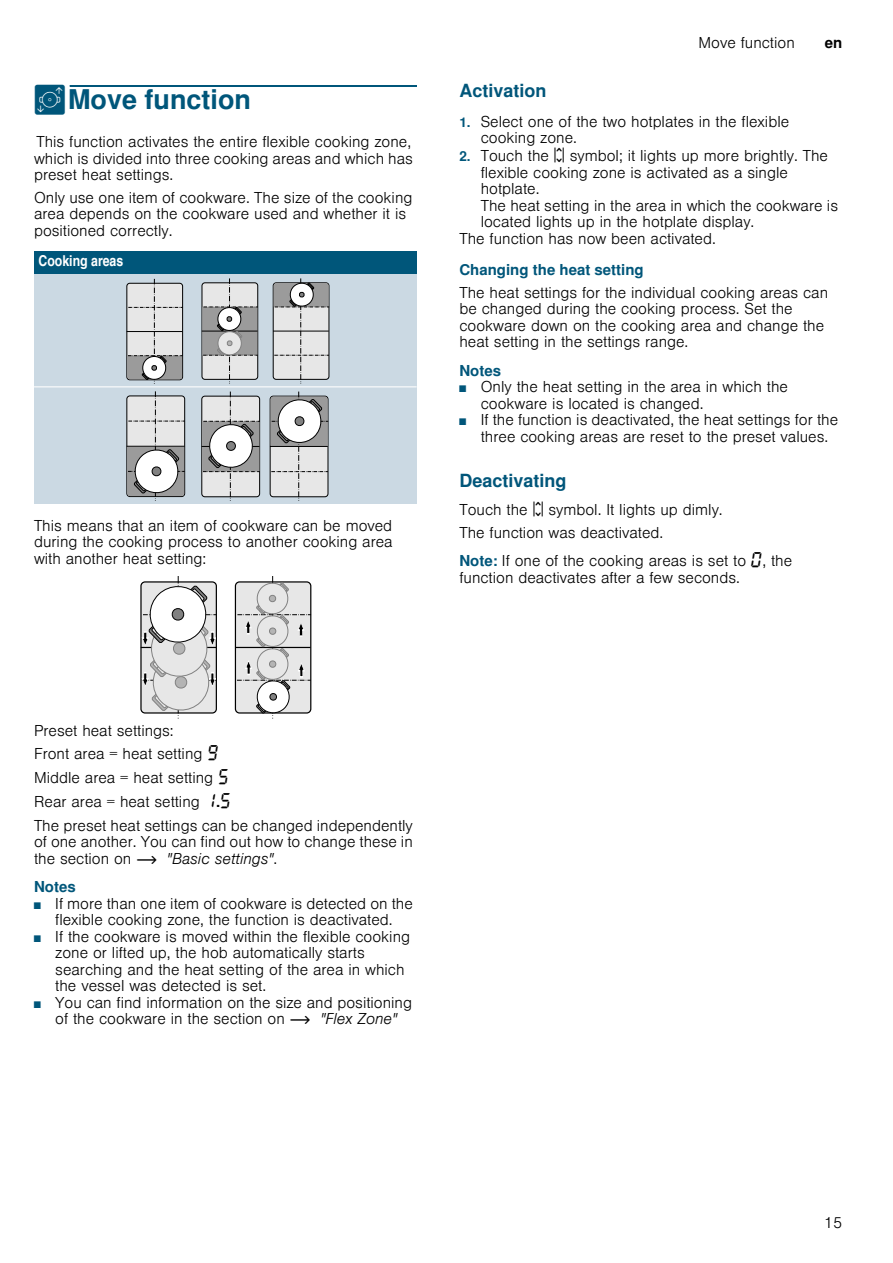
<style>
.page{position:relative;width:893px;height:1263px;background:#fff}
.page>*{position:absolute;margin:0;border:0;box-sizing:border-box;transform-origin:0 0}
.t1{font:700 27px "Nimbus San L";color:#00567a}
.t2{font:700 18px "Nimbus San L";color:#00567a}
.t3{font:300 15px/16.5px "Nimbus San L";color:#000}
.t4{font:700 15px "Nimbus San L";color:#00567a}
.t5{font:15px "Nimbus San L Bol Con";color:#fff}
.t6{font:700 15px "Nimbus San L";color:#000}
.s1{font-family:"BSH Symb PG2";font-weight:400}
.s2{font-weight:700;font-size:13.5px;color:#00567a}
.s3{font-family:"BSH Symb PH4";font-weight:400;font-size:16.5px}
.s4{font-size:9px;color:#00567a}
.s5{font-weight:700;color:#00567a}
.s6{font-family:"BSH Symb All";font-weight:400;font-size:16.5px}
.s7{font-weight:700}
.s8{font-family:"BSH Symb PH1";font-weight:400}
.s9{font-style:italic}
</style>
<div class="page">
<div style="left:70px;top:85px;width:347px;height:2px;border:1px solid #00567a"></div>
<div style="left:34px;top:251px;width:382px;height:23px;background:#00567a"></div>
<div style="left:34px;top:274px;width:382px;height:113px;background:#cbd9e3"></div>
<div style="left:34px;top:387px;width:382px;height:117px;background:#cbd9e3"></div>
<hr style="left:34px;top:386px;width:382px;height:1px;background:#fff">
<svg style="left:127px;top:279px;width:56px;height:105px;background:#c7c8c9"></svg>
<hr style="left:273px;top:331px;width:56px;height:1px;background:#000">
<svg style="left:274px;top:278px;width:55px;height:105px;background:#cacbcb"></svg>
<svg style="left:202px;top:278px;width:56px;height:105px;background:#bcbdbe"></svg>
<svg style="left:127px;top:391px;width:58px;height:110px;background:#c4c6c6"></svg>
<hr style="left:201px;top:446px;width:58px;height:1px;background:#000">
<svg style="left:202px;top:392px;width:58px;height:109px;background:#c5c6c6"></svg>
<svg style="left:270px;top:392px;width:58px;height:109px;background:#c5c6c7"></svg>
<div style="left:140px;top:581px;width:77px;height:133px;border:1px solid #000;border-radius:4px"></div>
<hr style="left:141px;top:647px;width:75px;height:1px;background:#000">
<div style="left:235px;top:581px;width:76px;height:133px;border:1px solid #000;border-radius:4px"></div>
<hr style="left:235px;top:647px;width:75px;height:1px;background:#000">
<svg style="left:237px;top:576px;width:74px;height:142px;background:#d6d6d6"></svg>
<svg style="left:142px;top:576px;width:74px;height:142px"></svg>
<h1 class="t1" style="left:34px;top:83px;width:219px"><span class="s1">u</span>Move function</h1>
<p class="t3" style="left:34px;top:132px;width:380px;text-align:justify">This function activates the entire flexible cooking zone, which is divided into three cooking areas and which has preset heat settings.</p>
<p class="t3" style="left:34px;top:188px;width:380px">Only use one item of cookware. The size of the cooking area depends on the cookware used and whether it is positioned correctly.</p>
<p class="t5" style="left:39px;top:251px;width:86px">Cooking areas</p>
<p class="t3" style="left:34px;top:515px;width:360px;text-align:justify">This means that an item of cookware can be moved during the cooking process to another cooking area with another heat setting:</p>
<p class="t3" style="left:698px;top:33px;width:98px">Move function</p>
<p class="t6" style="left:824px;top:34px;width:19px">en</p>
<p class="t2" style="left:459px;top:79px;width:89px">Activation</p>
<p class="t3" style="left:480px;top:112px;width:310px;text-indent:-21px"><span class="s2">1.</span> Select one of the two hotplates in the flexible cooking zone.</p>
<p class="t3" style="left:459px;top:146px;width:370px"><span class="s2">2.</span> Touch the <span class="s3">ÿ</span> symbol; it lights up more brightly. The</p>
<p class="t3" style="left:480px;top:163px;width:309px">flexible cooking zone is activated as a single</p>
<p class="t3" style="left:480px;top:179px;width:60px">hotplate.</p>
<p class="t3" style="left:480px;top:196px;width:359px">The heat setting in the area in which the cookware is</p>
<p class="t3" style="left:480px;top:212px;width:275px">located lights up in the hotplate display.</p>
<p class="t3" style="left:459px;top:229px;width:258px">The function has now been activated.</p>
<p class="t4" style="left:459px;top:260px;width:186px">Changing the heat setting</p>
<p class="t3" style="left:459px;top:283px;width:370px">The heat settings for the individual cooking areas can be changed during the cooking process. Set the cookware down on the cooking area and change the heat setting in the settings range.</p>
<p class="t4" style="left:459px;top:361px;width:43px">Notes</p>
<p class="t3" style="left:480px;top:377px;width:309px;text-indent:-21px"><span class="s4">■</span> Only the heat setting in the area in which the cookware is located is changed.</p>
<p class="t3" style="left:480px;top:410px;width:359px;text-indent:-21px"><span class="s4">■</span> If the function is deactivated, the heat settings for the three cooking areas are reset to the preset values.</p>
<p class="t2" style="left:459px;top:469px;width:109px">Deactivating</p>
<p class="t3" style="left:459px;top:496px;width:265px;line-height:23px">Touch the <span class="s3">ÿ</span> symbol. It lights up dimly.<br>The function was deactivated.</p>
<p class="t3" style="left:459px;top:551px;width:334px;line-height:17px"><span class="s5">Note:</span> If one of the cooking areas is set to <span class="s6">‹</span>, the function deactivates after a few seconds.</p>
<p class="t3" style="left:34px;top:717px;width:380px;line-height:23.5px">Preset heat settings:<br>Front area = heat setting <span class="s6">Š<br></span>Middle area = heat setting <span class="s6">†<br></span>Rear area = heat setting <span class="s6">‚</span><span class="s7">.</span><span class="s6">†<br></span>The preset heat settings can be changed independently</p>
<p class="t3" style="left:34px;top:832px;width:380px">of one another. You can find out how to change these in the section on <span class="s8">~</span> <span class="s9">"Basic settings"</span>.</p>
<p class="t4" style="left:34px;top:877px;width:43px">Notes</p>
<p class="t3" style="left:34px;top:893px;width:380px;text-align:center"><span class="s4">■</span> If more than one item of cookware is detected on the flexible cooking zone, the function is deactivated.</p>
<p class="t3" style="left:55px;top:926px;width:356px;text-indent:-21px"><span class="s4">■</span> If the cookware is moved within the flexible cooking zone or lifted up, the hob automatically starts searching and the heat setting of the area in which the vessel was detected is set.</p>
<p class="t3" style="left:34px;top:992px;width:379px;text-align:center"><span class="s4">■</span> You can find information on the size and positioning of the cookware in the section on <span class="s8">~</span> <span class="s9">"Flex Zone"</span></p>
<p class="t3" style="left:824px;top:1213px;width:20px">15</p>
</div>
